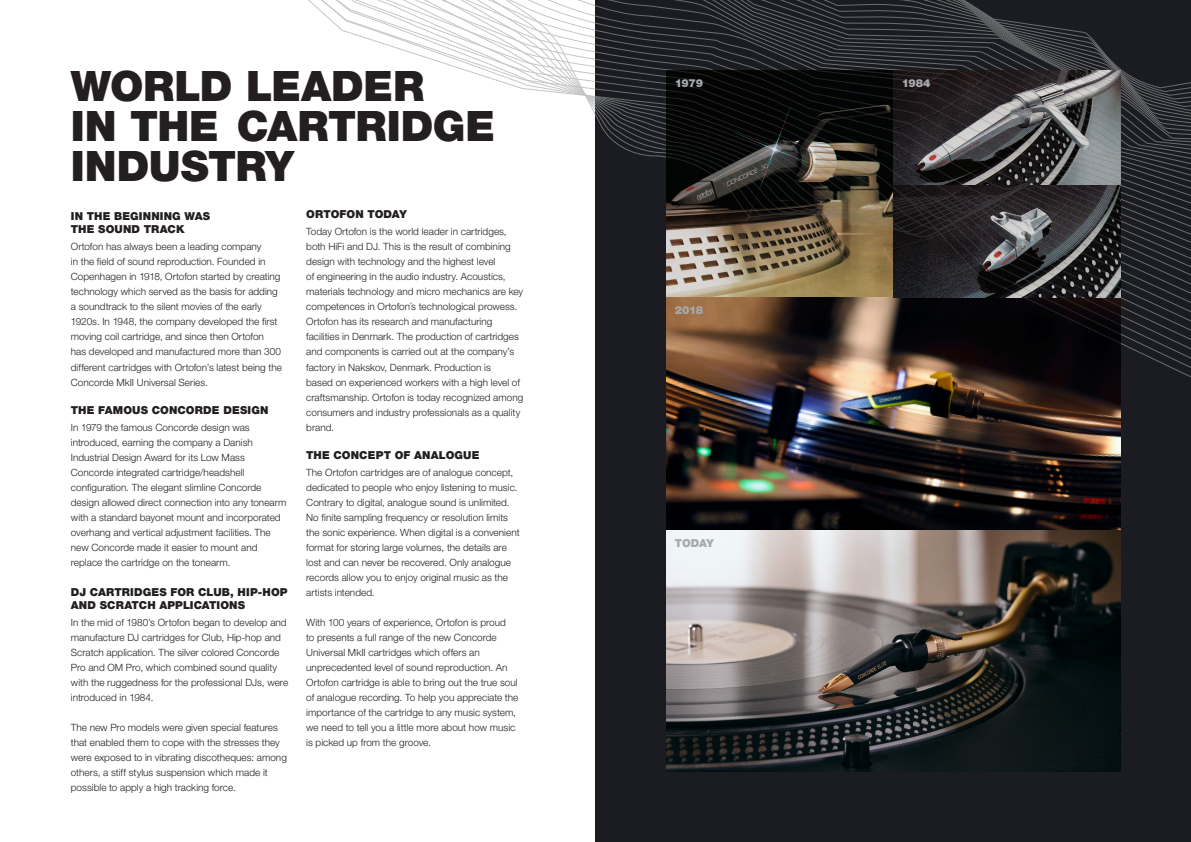
<style>
.page{position:relative;width:1191px;height:842px;background:#fff}
.page>*{position:absolute;margin:0;border:0;box-sizing:border-box;transform-origin:0 0}
.t1{font:900 42px/40px "Helvetica Neue";letter-spacing:-.005em;color:#231f20}
.t2{font:900 11px/13px "Helvetica Neue";letter-spacing:.01em;color:#231f20}
.t3{font:900 11px "Helvetica Neue";letter-spacing:-.025em;color:#a8a9ad}
.t4{font:300 10px/15px "Helvetica Neue";color:#231f20}
</style>
<div class="page">
<svg style="left:308px;top:0;width:287px;height:115px"></svg>
<div style="left:595px;top:0;width:596px;height:842px;background:#1a1c21"></div>
<svg style="left:595px;top:0;width:596px;height:384px"></svg>
<img style="left:666px;top:384px;width:454px;height:146px">
<img style="left:666px;top:530px;width:454px;height:241px">
<img style="left:666px;top:71px;width:454px;height:313px">
<p class="t1" style="left:71px;top:66px;width:355px">WORLD LEADER</p>
<p class="t1" style="left:71px;top:106px;width:426px">IN THE CARTRIDGE<br>INDUSTRY</p>
<p class="t2" style="left:71px;top:210px;width:141px">IN THE BEGINNING WAS</p>
<p class="t2" style="left:71px;top:223px;width:115px">THE SOUND TRACK</p>
<p class="t4" style="left:71px;top:239px;width:212px">Ortofon has always been a leading company<br>in the field of sound reproduction. Founded in Copenhagen in 1918, Ortofon started by creating technology which served as the basis for adding a soundtrack to the silent movies of the early 1920s. In 1948, the company developed the first moving coil cartridge, and since then Ortofon<br>has developed and manufactured more than 300 different cartridges with Ortofon’s latest being the Concorde MkII Universal Series.</p>
<p class="t2" style="left:71px;top:403px;width:199px">THE FAMOUS CONCORDE DESIGN</p>
<p class="t4" style="left:71px;top:419px;width:217px">In 1979 the famous Concorde design was introduced, earning the company a Danish Industrial Design Award for its Low Mass Concorde integrated cartridge/headshell configuration. The elegant slimline Concorde design allowed direct connection into any tonearm with a standard bayonet mount and incorporated overhang and vertical adjustment facilities. The new Concorde made it easier to mount and replace the cartridge on the tonearm.</p>
<p class="t2" style="left:71px;top:585px;width:218px">DJ CARTRIDGES FOR CLUB, HIP-HOP<br>AND SCRATCH APPLICATIONS</p>
<p class="t4" style="left:71px;top:614px;width:219px">In the mid of 1980’s Ortofon began to develop and manufacture DJ cartridges for Club, Hip-hop and Scratch application. The silver colored Concorde Pro and OM Pro, which combined sound quality with the ruggedness for the professional DJs, were introduced in 1984.</p>
<p class="t4" style="left:71px;top:719px;width:217px">The new Pro models were given special features that enabled them to cope with the stresses they were exposed to in vibrating discotheques: among others, a stiff stylus suspension which made it possible to apply a high tracking force.</p>
<p class="t2" style="left:306px;top:208px;width:102px">ORTOFON TODAY</p>
<p class="t4" style="left:306px;top:224px;width:219px">Today Ortofon is the world leader in cartridges, both HiFi and DJ. This is the result of combining design with technology and the highest level<br>of engineering in the audio industry. Acoustics, materials technology and micro mechanics are key competences in Ortofon´s technological prowess.<br>Ortofon has its research and manufacturing facilities in Denmark. The production of cartridges and components is carried out at the company’s factory in Nakskov, Denmark. Production is<br>based on experienced workers with a high level of craftsmanship. Ortofon is today recognized among consumers and industry professionals as a quality brand.</p>
<p class="t2" style="left:306px;top:448px;width:175px">THE CONCEPT OF ANALOGUE</p>
<p class="t4" style="left:306px;top:464px;width:215px">The Ortofon cartridges are of analogue concept, dedicated to people who enjoy listening to music.<br>Contrary to digital, analogue sound is unlimited.<br>No finite sampling frequency or resolution limits the sonic experience. When digital is a convenient format for storing large volumes, the details are lost and can never be recovered. Only analogue records allow you to enjoy original music as the artists intended.</p>
<p class="t4" style="left:306px;top:614px;width:214px">With 100 years of experience, Ortofon is proud<br>to presents a full range of the new Concorde Universal MkII cartridges which offers an unprecedented level of sound reproduction. An Ortofon cartridge is able to bring out the true soul of analogue recording. To help you appreciate the importance of the cartridge to any music system, we need to tell you a little more about how music is picked up from the groove.</p>
<p class="t3" style="left:675px;top:77px;width:30px">1979</p>
<p class="t3" style="left:901px;top:77px;width:30px">1984</p>
<p class="t3" style="left:675px;top:304px;width:30px">2018</p>
<p class="t3" style="left:675px;top:536px;width:40px">TODAY</p>
</div>
